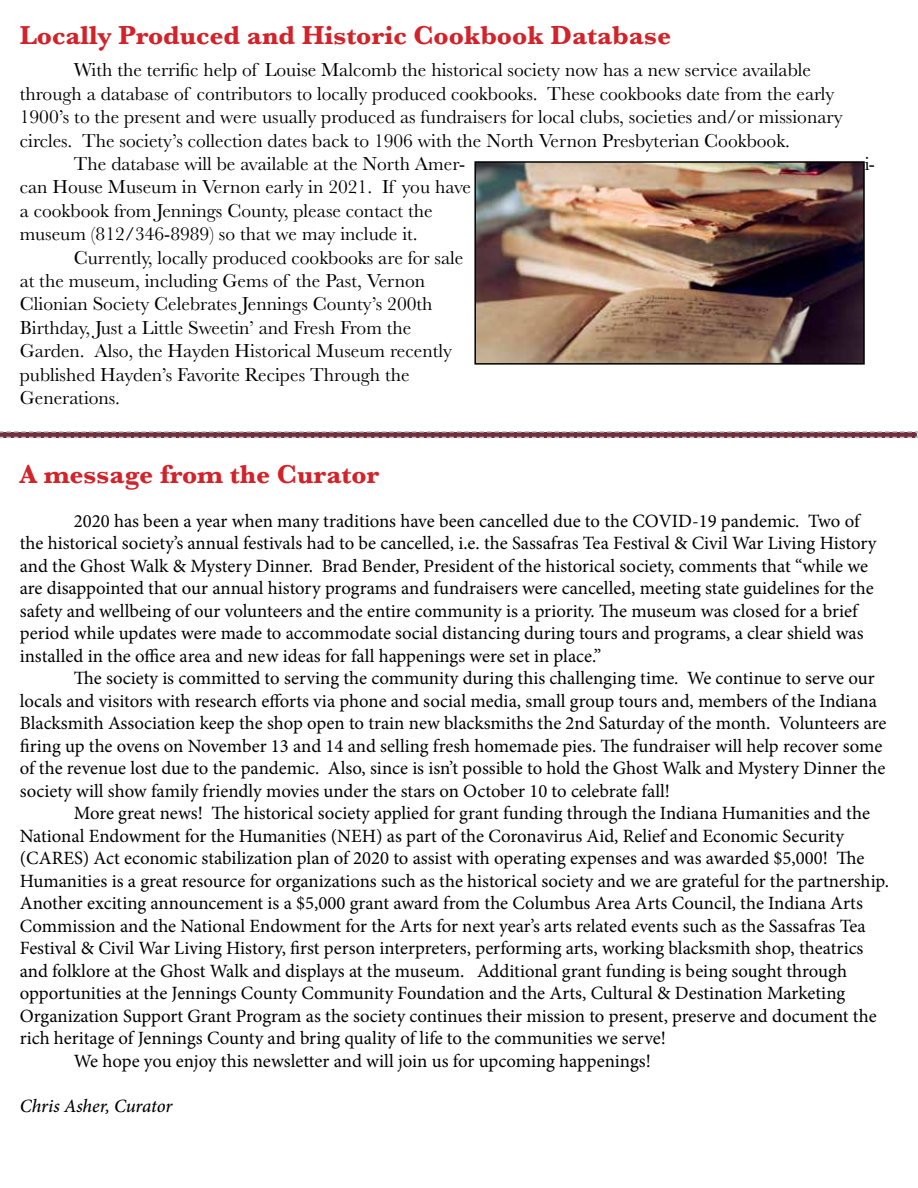
<style>
.page{position:relative;width:918px;height:1188px;background:#fff}
.page>*{position:absolute;margin:0;border:0;box-sizing:border-box;transform-origin:0 0}
.t1{font:700 27px "Baskerville";color:#d2232a}
.t2{font:19.5px/23.4px "Baskerville";color:#000}
.t3{font:18.75px/22.5px "Minion Pro";color:#000}
.t4{font:italic 500 18.75px "Minion Pro";letter-spacing:-.01em;color:#000}
</style>
<div class="page">
<img style="left:477px;top:164px;width:385px;height:198px">
<div style="left:474px;top:161px;width:391px;height:204px;border:2px solid #000"></div>
<svg style="left:0;top:431px;width:918px;height:8px"></svg>
<h1 class="t1" style="left:20px;top:16px;width:653px">Locally Produced and Historic Cookbook Database</h1>
<p class="t2" style="left:74px;top:59px;width:739px">With the terrific help of Louise Malcomb the historical society now has a new service available</p>
<p class="t2" style="left:20px;top:82px;width:816px">through a database of contributors to locally produced cookbooks. These cookbooks date from the early</p>
<p class="t2" style="left:20px;top:105px;width:824px">1900’s to the present and were usually produced as fundraisers for local clubs, societies and/or missionary</p>
<p class="t2" style="left:20px;top:129px;width:772px">circles. The society’s collection dates back to 1906 with the North Vernon Presbyterian Cookbook.</p>
<p class="t2" style="left:74px;top:152px;width:393px">The database will be available at the North Amer-</p>
<p class="t2" style="left:865px;top:152px;width:12px">i-</p>
<p class="t2" style="left:20px;top:176px;width:453px">can House Museum in Vernon early in 2021. If you have a cookbook from Jennings County, please contact the museum (812/346-8989) so that we may include it.</p>
<p class="t2" style="left:20px;top:246px;width:445px;text-indent:54px">Currently, locally produced cookbooks are for sale at the museum, including Gems of the Past, Vernon Clionian Society Celebrates Jennings County’s 200th Birthday, Just a Little Sweetin’ and Fresh From the Garden. Also, the Hayden Historical Museum recently published Hayden’s Favorite Recipes Through the Generations.</p>
<h1 class="t1" style="left:20px;top:455px;width:361px">A message from the Curator</h1>
<p class="t3" style="left:20px;top:510px;width:858px;text-indent:54px">2020 has been a year when many traditions have been cancelled due to the COVID-19 pandemic. Two of the historical society’s annual festivals had to be cancelled, i.e. the Sassafras Tea Festival &amp; Civil War Living History and the Ghost Walk &amp; Mystery Dinner. Brad Bender, President of the historical society, comments that “while we are disappointed that our annual history programs and fundraisers were cancelled, meeting state guidelines for the safety and wellbeing of our volunteers and the entire community is a priority. The museum was closed for a brief period while updates were made to accommodate social distancing during tours and programs, a clear shield was installed in the office area and new ideas for fall happenings were set in place.”</p>
<p class="t3" style="left:20px;top:667px;width:868px;text-indent:54px">The society is committed to serving the community during this challenging time. We continue to serve our locals and visitors with research efforts via phone and social media, small group tours and, members of the Indiana Blacksmith Association keep the shop open to train new blacksmiths the 2nd Saturday of the month. Volunteers are firing up the ovens on November 13 and 14 and selling fresh homemade pies. The fundraiser will help recover some of the revenue lost due to the pandemic. Also, since is isn’t possible to hold the Ghost Walk and Mystery Dinner the society will show family friendly movies under the stars on October 10 to celebrate fall!</p>
<p class="t3" style="left:74px;top:802px;width:798px">More great news! The historical society applied for grant funding through the Indiana Humanities and the</p>
<p class="t3" style="left:20px;top:825px;width:826px">National Endowment for the Humanities (NEH) as part of the Coronavirus Aid, Relief and Economic Security</p>
<p class="t3" style="left:20px;top:847px;width:846px">(CARES) Act economic stabilization plan of 2020 to assist with operating expenses and was awarded $5,000! The</p>
<p class="t3" style="left:20px;top:870px;width:871px">Humanities is a great resource for organizations such as the historical society and we are grateful for the partnership.</p>
<p class="t3" style="left:20px;top:892px;width:845px">Another exciting announcement is a $5,000 grant award from the Columbus Area Arts Council, the Indiana Arts</p>
<p class="t3" style="left:20px;top:915px;width:847px">Commission and the National Endowment for the Arts for next year’s arts related events such as the Sassafras Tea</p>
<p class="t3" style="left:20px;top:937px;width:845px">Festival &amp; Civil War Living History, first person interpreters, performing arts, working blacksmith shop, theatrics</p>
<p class="t3" style="left:20px;top:960px;width:829px">and folklore at the Ghost Walk and displays at the museum. Additional grant funding is being sought through</p>
<p class="t3" style="left:20px;top:982px;width:827px">opportunities at the Jennings County Community Foundation and the Arts, Cultural &amp; Destination Marketing</p>
<p class="t3" style="left:20px;top:1005px;width:858px">Organization Support Grant Program as the society continues their mission to present, preserve and document the</p>
<p class="t3" style="left:20px;top:1027px;width:648px">rich heritage of Jennings County and bring quality of life to the communities we serve!</p>
<p class="t3" style="left:74px;top:1050px;width:579px">We hope you enjoy this newsletter and will join us for upcoming happenings!</p>
<p class="t4" style="left:20px;top:1093px;width:154px">Chris Asher, Curator</p>
</div>
